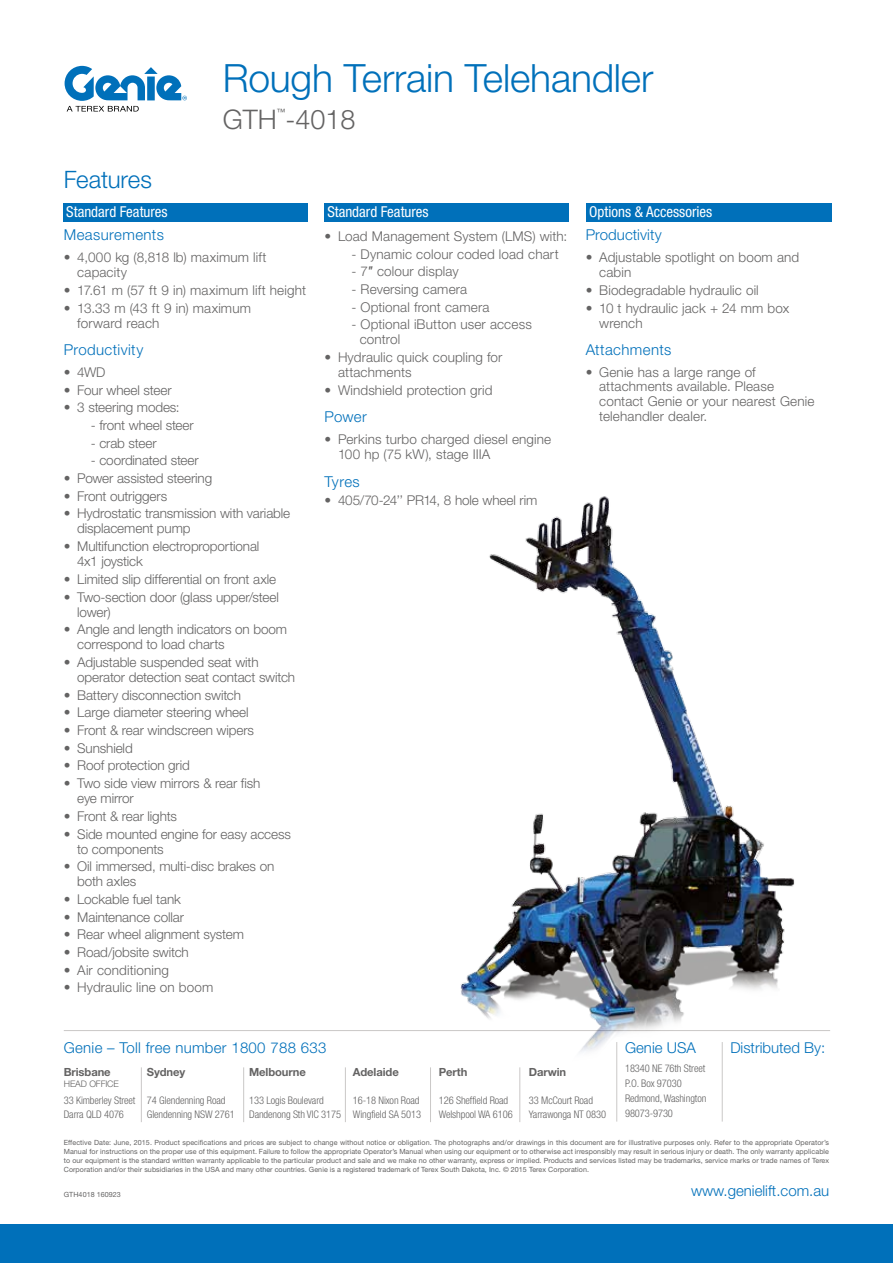
<style>
.page{position:relative;width:893px;height:1263px;background:#fff}
.page>*{position:absolute;margin:0;border:0;box-sizing:border-box;transform-origin:0 0}
.t1{font:300 39px "Helvetica Neue LT Std";letter-spacing:-.005em;color:#0070ba}
.t2{font:300 27px "Helvetica Neue LT Std";color:#646363}
.t3{font:300 24px "Helvetica Neue LT Std";letter-spacing:-.01em;color:#0070ba}
.t4{font:300 15px "Helvetica Neue LT Std";letter-spacing:.015em;color:#0070ba}
.t5{font:condensed 15px "Helvetica Neue LT Std";color:#fff}
.t6{font:300 13.5px/15px "Helvetica Neue LT Std";letter-spacing:-.005em;color:#646363}
.t7{font:700 11.25px "Helvetica Neue LT Std";letter-spacing:-.01em;color:#646363}
.t8{font:300 condensed 10.5px/13.5px "Helvetica Neue LT Std";letter-spacing:-.01em;color:#646363}
.t9{font:300 9px "Helvetica Neue LT Std";letter-spacing:-.01em;color:#646363}
.t10{font:condensed 8.7px "Helvetica Neue LT Std";color:#646363}
.t11{font:7.2px/9px "Helvetica Neue LT Std";letter-spacing:.01em;color:#646363;text-align:justify}
.s1{font-family:"Arial";font-weight:400}
</style>
<div class="page">
<div style="left:0;top:1224px;width:893px;height:39px;background:#0070ba"></div>
<hr style="left:64px;top:1030px;width:766px;height:1px;background:#cac8c7">
<hr style="left:722px;top:1042px;width:1px;height:79px;background:#cac8c7">
<hr style="left:616px;top:1042px;width:1px;height:79px;background:#cac8c7">
<svg style="left:65px;top:66px;width:122px;height:46px"></svg>
<hr style="left:141px;top:1067px;width:1px;height:55px;background:#cac8c7">
<hr style="left:243px;top:1067px;width:1px;height:55px;background:#cac8c7">
<hr style="left:345px;top:1067px;width:1px;height:55px;background:#cac8c7">
<hr style="left:430px;top:1067px;width:1px;height:55px;background:#cac8c7">
<hr style="left:520px;top:1067px;width:1px;height:55px;background:#cac8c7">
<div style="left:63px;top:203px;width:245px;height:18px;background:#0070ba"></div>
<div style="left:324px;top:203px;width:245px;height:18px;background:#0070ba"></div>
<div style="left:586px;top:203px;width:245px;height:18px;background:#0070ba"></div>
<img style="left:430px;top:496px;width:365px;height:582px">
<h1 class="t1" style="left:223px;top:54px;width:432px">Rough Terrain Telehandler</h1>
<h3 class="t3" style="left:64px;top:165px;width:90px">Features</h3>
<p class="t10" style="left:277px;top:107px;width:10px">™</p>
<h2 class="t2" style="left:223px;top:103px;width:134px">GTH -4018</h2>
<p class="t5" style="left:66px;top:203px;width:103px">Standard Features</p>
<p class="t5" style="left:327px;top:203px;width:103px">Standard Features</p>
<p class="t5" style="left:589px;top:203px;width:124px">Options &amp; Accessories</p>
<p class="t4" style="left:64px;top:226px;width:102px">Measurements</p>
<p class="t6" style="left:77px;top:250px;width:191px;text-indent:-14px">• 4,000 kg (8,818 lb) maximum lift capacity</p>
<p class="t6" style="left:64px;top:282px;width:244px">• 17.61 m (57 ft 9 in) maximum lift height</p>
<p class="t6" style="left:77px;top:300px;width:175px;text-indent:-14px">• 13.33 m (43 ft 9 in) maximum forward reach</p>
<p class="t4" style="left:64px;top:341px;width:81px">Productivity</p>
<p class="t6" style="left:64px;top:364px;width:43px">• 4WD</p>
<p class="t6" style="left:64px;top:382px;width:109px">• Four wheel steer</p>
<p class="t6" style="left:64px;top:400px;width:117px">• 3 steering modes:</p>
<p class="t6" style="left:91px;top:417px;width:105px">- front wheel steer</p>
<p class="t6" style="left:91px;top:435px;width:67px">- crab steer</p>
<p class="t6" style="left:91px;top:453px;width:109px">- coordinated steer</p>
<p class="t6" style="left:64px;top:470px;width:150px">• Power assisted steering</p>
<p class="t6" style="left:64px;top:488px;width:105px">• Front outriggers</p>
<p class="t6" style="left:77px;top:506px;width:214px;text-indent:-14px">• Hydrostatic transmission with variable displacement pump</p>
<p class="t6" style="left:77px;top:538px;width:184px;text-indent:-14px">• Multifunction electroproportional<br>4x1 joystick</p>
<p class="t6" style="left:64px;top:571px;width:214px">• Limited slip differential on front axle</p>
<p class="t6" style="left:77px;top:589px;width:203px;text-indent:-14px">• Two-section door (glass upper/steel lower)</p>
<p class="t6" style="left:77px;top:622px;width:211px;text-indent:-14px">• Angle and length indicators on boom correspond to load charts</p>
<p class="t6" style="left:77px;top:654px;width:219px;text-indent:-14px">• Adjustable suspended seat with operator detection seat contact switch</p>
<p class="t6" style="left:64px;top:687px;width:179px">• Battery disconnection switch</p>
<p class="t6" style="left:64px;top:705px;width:186px">• Large diameter steering wheel</p>
<p class="t6" style="left:64px;top:722px;width:192px">• Front &amp; rear windscreen wipers</p>
<p class="t6" style="left:64px;top:740px;width:70px">• Sunshield</p>
<p class="t6" style="left:64px;top:758px;width:128px">• Roof protection grid</p>
<p class="t6" style="left:77px;top:775px;width:185px;text-indent:-14px">• Two side view mirrors &amp; rear fish eye mirror</p>
<p class="t6" style="left:64px;top:808px;width:115px">• Front &amp; rear lights</p>
<p class="t6" style="left:77px;top:826px;width:215px;text-indent:-14px">• Side mounted engine for easy access to components</p>
<p class="t6" style="left:77px;top:859px;width:199px;text-indent:-14px">• Oil immersed, multi-disc brakes on both axles</p>
<p class="t6" style="left:64px;top:891px;width:119px">• Lockable fuel tank</p>
<p class="t6" style="left:64px;top:909px;width:122px">• Maintenance collar</p>
<p class="t6" style="left:64px;top:927px;width:182px">• Rear wheel alignment system</p>
<p class="t6" style="left:64px;top:944px;width:127px">• Road/jobsite switch</p>
<p class="t6" style="left:64px;top:962px;width:107px">• Air conditioning</p>
<p class="t6" style="left:64px;top:980px;width:151px">• Hydraulic line on boom</p>
<p class="t6" style="left:324px;top:228px;width:244px">• Load Management System (LMS) with:</p>
<p class="t6" style="left:351px;top:246px;width:209px">- Dynamic colour coded load chart</p>
<p class="t6" style="left:351px;top:264px;width:109px">- 7<span class="s1">″</span> colour display</p>
<p class="t6" style="left:351px;top:281px;width:117px">- Reversing camera</p>
<p class="t6" style="left:351px;top:299px;width:139px">- Optional front camera</p>
<p class="t6" style="left:360px;top:317px;width:174px;text-indent:-8px">- Optional iButton user access control</p>
<p class="t6" style="left:338px;top:350px;width:166px;text-indent:-14px">• Hydraulic quick coupling for attachments</p>
<p class="t6" style="left:324px;top:382px;width:170px">• Windshield protection grid</p>
<p class="t4" style="left:324px;top:408px;width:44px">Power</p>
<p class="t6" style="left:338px;top:431px;width:215px;text-indent:-14px">• Perkins turbo charged diesel engine<br>100 hp (75 kW), stage IIIA</p>
<p class="t4" style="left:324px;top:472px;width:37px">Tyres</p>
<p class="t6" style="left:324px;top:492px;width:214px">• 405/70-24’’ PR14, 8 hole wheel rim</p>
<p class="t4" style="left:586px;top:226px;width:78px">Productivity</p>
<p class="t6" style="left:599px;top:250px;width:202px;text-indent:-14px">• Adjustable spotlight on boom and cabin</p>
<p class="t6" style="left:586px;top:282px;width:175px">• Biodegradable hydraulic oil</p>
<p class="t6" style="left:599px;top:300px;width:192px;text-indent:-14px">• 10 t hydraulic jack + 24 mm box wrench</p>
<p class="t4" style="left:586px;top:341px;width:87px">Attachments</p>
<p class="t6" style="left:599px;top:364px;width:217px;text-indent:-14px">• Genie has a large range of attachments available. Please contact Genie or your nearest Genie telehandler dealer.</p>
<p class="t4" style="left:64px;top:1038px;width:264px">Genie – Toll free number 1800 788 633</p>
<p class="t4" style="left:625px;top:1038px;width:72px">Genie USA</p>
<p class="t8" style="left:625px;top:1061px;width:83px;line-height:15px">18340 NE 76th Street<br>P.O. Box 97030<br>Redmond, Washington<br>98073-9730</p>
<p class="t7" style="left:147px;top:1065px;width:40px">Sydney</p>
<p class="t8" style="left:147px;top:1094px;width:89px">74 Glendenning Road<br>Glendenning NSW 2761</p>
<p class="t7" style="left:64px;top:1065px;width:48px">Brisbane</p>
<p class="t9" style="left:64px;top:1078px;width:57px">HEAD OFFICE</p>
<p class="t8" style="left:64px;top:1094px;width:73px">33 Kimberley Street<br>Darra QLD 4076</p>
<p class="t7" style="left:249px;top:1065px;width:58px">Melbourne</p>
<p class="t8" style="left:249px;top:1094px;width:93px">133 Logis Boulevard<br>Dandenong Sth VIC 3175</p>
<p class="t7" style="left:353px;top:1065px;width:47px">Adelaide</p>
<p class="t8" style="left:353px;top:1094px;width:70px">16-18 Nixon Road<br>Wingfield SA 5013</p>
<p class="t7" style="left:439px;top:1065px;width:30px">Perth</p>
<p class="t8" style="left:439px;top:1094px;width:75px">126 Sheffield Road<br>Welshpool WA 6106</p>
<p class="t7" style="left:529px;top:1065px;width:39px">Darwin</p>
<p class="t8" style="left:529px;top:1094px;width:79px">33 McCourt Road<br>Yarrawonga NT 0830</p>
<p class="t4" style="left:730px;top:1038px;width:96px">Distributed By:</p>
<p class="t11" style="left:64px;top:1138px;width:767px">Effective Date: June, 2015. Product specifications and prices are subject to change without notice or obligation. The photographs and/or drawings in this document are for illustrative purposes only. Refer to the appropriate Operator’s Manual for instructions on the proper use of this equipment. Failure to follow the appropriate Operator’s Manual when using our equipment or to otherwise act irresponsibly may result in serious injury or death. The only warranty applicable to our equipment is the standard written warranty applicable to the particular product and sale and we make no other warranty, express or implied. Products and services listed may be trademarks, service marks or trade names of Terex Corporation and/or their subsidiaries in the USA and many other countries. Genie is a registered trademark of Terex South Dakota, Inc. © 2015 Terex Corporation.</p>
<p class="t11" style="left:64px;top:1189px;width:59px">GTH4018 160923</p>
<p class="t4" style="left:691px;top:1182px;width:140px">www.genielift.com.au</p>
</div>
